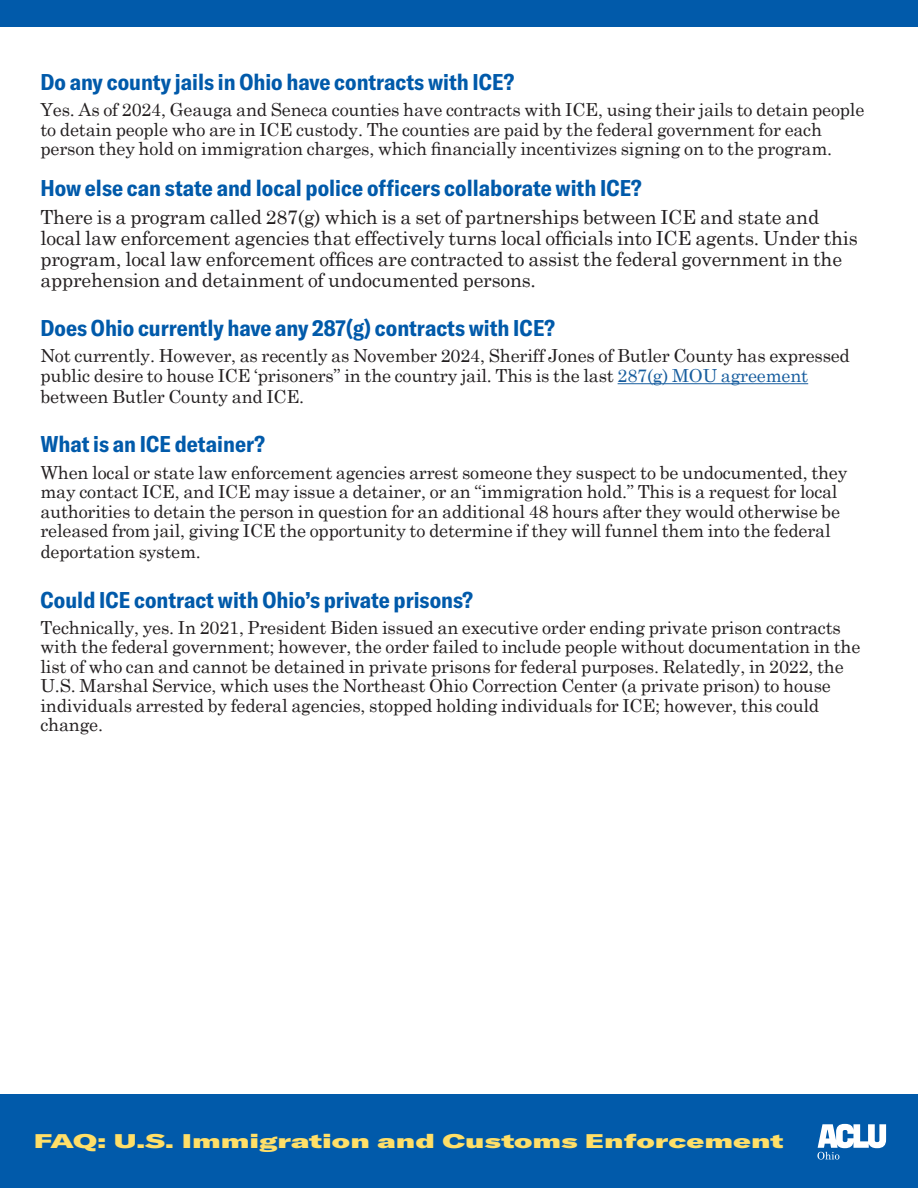
<style>
.page{position:relative;width:918px;height:1188px;background:#fff}
.page>*{position:absolute;margin:0;border:0;box-sizing:border-box;transform-origin:0 0}
.Body_Text{font:700 condensed 22.5px "GT America";color:#015aaa}
.Body_Text-2{font:19.5px/21px "Century Schoolbook";letter-spacing:-.01em;color:#231f20}
.t1{font:900 19.5px "GT America";color:#ffdf68;scale:1.6 1}
.Body_Text-3{font:18px/19.5px "Century Schoolbook";letter-spacing:-.01em;color:#231f20}
.s1{color:#175d9e}
</style>
<div class="page">
<hr style="left:618px;top:383px;width:190px;height:1px;background:#175d9e">
<div style="left:0;top:1095px;width:918px;height:93px;background:#015aaa"></div>
<div style="left:0;top:0;width:918px;height:27px;background:#015aaa"></div>
<svg style="left:817px;top:1124px;width:69px;height:36px"></svg>
<p class="Body_Text" style="left:40px;top:68px;width:475px">Do any county jails in Ohio have contracts with ICE?</p>
<p class="Body_Text-3" style="left:40px;top:99px;width:825px">Yes. As of 2024, Geauga and Seneca counties have contracts with ICE, using their jails to detain people to detain people who are in ICE custody. The counties are paid by the federal government for each person they hold on immigration charges, which financially incentivizes signing on to the program.</p>
<p class="Body_Text" style="left:40px;top:174px;width:603px">How else can state and local police officers collaborate with ICE?</p>
<p class="Body_Text-2" style="left:40px;top:204px;width:819px">There is a program called 287(g) which is a set of partnerships between ICE and state and local law enforcement agencies that effectively turns local officials into ICE agents. Under this program, local law enforcement offices are contracted to assist the federal government in the apprehension and detainment of undocumented persons.</p>
<p class="Body_Text" style="left:40px;top:314px;width:516px">Does Ohio currently have any 287(g) contracts with ICE?</p>
<p class="Body_Text-3" style="left:40px;top:344px;width:811px;line-height:20.2px">Not currently. However, as recently as November 2024, Sheriff Jones of Butler County has expressed public desire to house ICE ‘prisoners” in the country jail. This is the last <span class="s1">287(g) MOU agreement </span>between Butler County and ICE.</p>
<p class="Body_Text" style="left:40px;top:431px;width:226px">What is an ICE detainer?</p>
<p class="Body_Text-3" style="left:40px;top:461px;width:808px">When local or state law enforcement agencies arrest someone they suspect to be undocumented, they may contact ICE, and ICE may issue a detainer, or an “immigration hold.” This is a request for local authorities to detain the person in question for an additional 48 hours after they would otherwise be released from jail, giving ICE the opportunity to determine if they will funnel them into the federal deportation system.</p>
<p class="Body_Text" style="left:40px;top:586px;width:434px">Could ICE contract with Ohio’s private prisons?</p>
<p class="Body_Text-3" style="left:40px;top:616px;width:821px">Technically, yes. In 2021, President Biden issued an executive order ending private prison contracts with the federal government; however, the order failed to include people without documentation in the list of who can and cannot be detained in private prisons for federal purposes. Relatedly, in 2022, the U.S. Marshal Service, which uses the Northeast Ohio Correction Center (a private prison) to house individuals arrested by federal agencies, stopped holding individuals for ICE; however, this could change.</p>
<p class="t1" style="left:34px;top:1129px;width:470px">FAQ: U.S. Immigration and Customs Enforcement</p>
</div>
